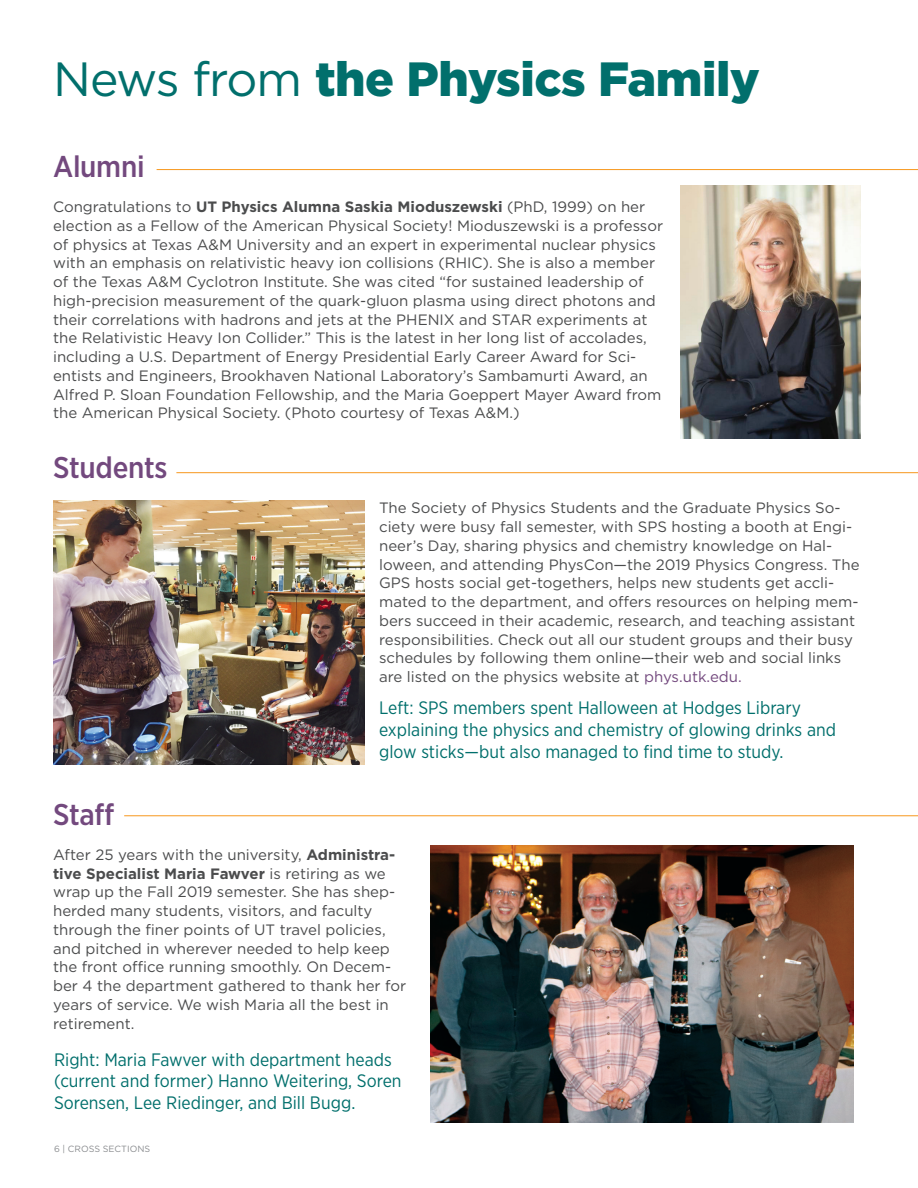
<style>
.page{position:relative;width:918px;height:1188px;background:#fff}
.page>*{position:absolute;margin:0;border:0;box-sizing:border-box;transform-origin:0 0}
.t1{font:900 48px "Gotham";letter-spacing:-.01em;color:#016f6c}
.t2{font:500 30px "Gotham Narrow";letter-spacing:-.01em;color:#73497e}
.t3{font:18px/21.6px "Gotham Narrow";color:#016f6c}
.t4{font:15px/18.8px "Gotham";color:#4b4c4d}
.t5{font:9px "Gotham";color:#8a8c8f}
.s1{font-weight:400}
.s2{font-weight:700}
.s3{color:#73497e}
</style>
<div class="page">
<hr style="left:157px;top:169px;width:761px;height:1px;background:#f7971d">
<img style="left:680px;top:186px;width:180px;height:253px">
<hr style="left:176px;top:472px;width:742px;height:1px;background:#f7971d">
<img style="left:53px;top:500px;width:311px;height:265px">
<hr style="left:124px;top:815px;width:794px;height:1px;background:#f7971d">
<img style="left:430px;top:845px;width:423px;height:277px">
<p class="t1" style="left:53px;top:46px;width:708px"><span class="s1">News from</span> the Physics Family</p>
<p class="t2" style="left:53px;top:147px;width:93px">Alumni</p>
<p class="t4" style="left:53px;top:197px;width:612px">Congratulations to <span class="s2">UT Physics Alumna Saskia Mioduszewski</span> (PhD, 1999) on her election as a Fellow of the American Physical Society! Mioduszewski is a professor of physics at Texas A&amp;M University and an expert in experimental nuclear physics with an emphasis on relativistic heavy ion collisions (RHIC). She is also a member of the Texas A&amp;M Cyclotron Institute. She was cited “for sustained leadership of high-precision measurement of the quark-gluon plasma using direct photons and their correlations with hadrons and jets at the PHENIX and STAR experiments at the Relativistic Heavy Ion Collider.” This is the latest in her long list of accolades, including a U.S. Department of Energy Presidential Early Career Award for Sci&shy;entists and Engineers, Brookhaven National Laboratory’s Sambamurti Award, an Alfred P. Sloan Foundation Fellowship, and the Maria Goeppert Mayer Award from the American Physical Society. (Photo courtesy of Texas A&amp;M.)</p>
<p class="t2" style="left:53px;top:449px;width:116px">Students</p>
<p class="t4" style="left:379px;top:498px;width:482px">The Society of Physics Students and the Graduate Physics So&shy;ciety were busy fall semester, with SPS hosting a booth at Engi&shy;neer’s Day, sharing physics and chemistry knowledge on Hal&shy;loween, and attending PhysCon—the 2019 Physics Congress. The GPS hosts social get-togethers, helps new students get accli&shy;mated to the department, and offers resources on helping mem&shy;bers succeed in their academic, research, and teaching assistant responsibilities. Check out all our student groups and their busy schedules by following them online—their web and social links are listed on the physics website at <span class="s3">phys.utk.edu.</span></p>
<p class="t3" style="left:379px;top:697px;width:458px">Left: SPS members spent Halloween at Hodges Library explaining the physics and chemistry of glowing drinks and glow sticks—but also managed to find time to study.</p>
<p class="t2" style="left:53px;top:795px;width:63px">Staff</p>
<p class="t4" style="left:53px;top:845px;width:355px">After 25 years with the university, <span class="s2">Administra&shy;tive Specialist Maria Fawver</span> is retiring as we wrap up the Fall 2019 semester. She has shep&shy;herded many students, visitors, and faculty through the finer points of UT travel policies, and pitched in wherever needed to help keep the front office running smoothly. On Decem&shy;ber 4 the department gathered to thank her for years of service. We wish Maria all the best in retirement.</p>
<p class="t3" style="left:54px;top:1048px;width:349px">Right: Maria Fawver with department heads (current and former) Hanno Weitering, Soren<br>Sorensen, Lee Riedinger, and Bill Bugg.</p>
<p class="t5" style="left:54px;top:1143px;width:98px">6 | CROSS SECTIONS</p>
</div>
